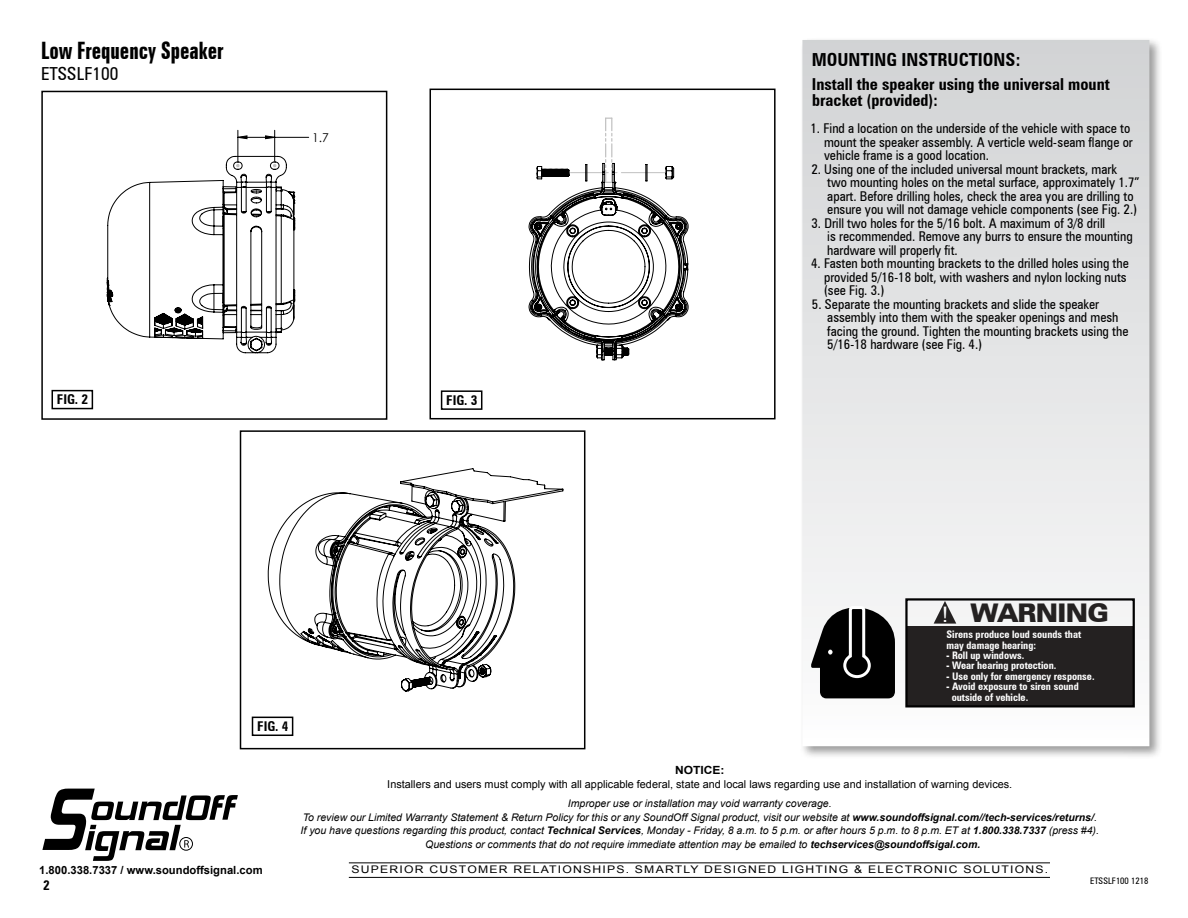
<style>
.page{position:relative;width:1188px;height:918px;background:#fff}
.page>*{position:absolute;margin:0;border:0;box-sizing:border-box;transform-origin:0 0}
.t1{font:900 expanded 25.8px "Zurich BT";color:#242121;scale:.85 1}
.t2{font:700 extra-condensed 24px "Zurich BT";color:#000;scale:.91 1}
.t3{font:700 condensed 18px "Zurich BT";color:#000}
.t4{font:condensed 18px "Zurich BT";color:#000}
.t5{font:700 condensed 16.5px/16.5px "Zurich BT";color:#000}
.t6{font:condensed 13.5px/13.5px "Zurich BT";color:#000}
.t7{font:700 condensed 13.5px "Zurich BT";color:#000}
.t8{font:12.15px "Century Gothic";color:#000}
.t9{font:700 11.25px "Arial";color:#000}
.t10{font:700 11.25px "Arial";color:#000;scale:1.07 1}
.t11{font:10.8px "Arial";color:#000}
.t12{font:italic 10.5px/13.5px "Arial";color:#000;text-align:center}
.t13{font:10.5px "Arial";letter-spacing:.1em;color:#000;scale:1.16 1}
.t14{font:700 condensed 10.35px/10.4px "Zurich BT";color:#fff}
.t15{font:condensed 9px "Zurich BT";color:#000}
.s1{font-family:"Arial";font-weight:400;font-stretch:normal;font-size:21.45px;color:#fff}
.s2{font-weight:700}
</style>
<div class="page">
<hr style="left:349px;top:877px;width:701px;height:1px;background:#000">
<hr style="left:349px;top:862px;width:701px;height:1px;background:#000">
<div style="left:799px;top:37px;width:364px;height:723px;background:#000;opacity:.4"></div>
<div style="left:802px;top:40px;width:347px;height:706px;background:linear-gradient(to bottom,#d1d3d4,#fcfcfc)"></div>
<hr style="left:243px;top:422px;width:1px;height:301px;background:#c0c0c0">
<hr style="left:243px;top:422px;width:335px;height:1px;background:#c0c0c0">
<hr style="left:664px;top:422px;width:1px;height:301px;background:#c0c0c0">
<hr style="left:243px;top:862px;width:335px;height:1px;background:#c0c0c0">
<svg style="left:42px;top:789px;width:202px;height:74px"></svg>
<svg style="left:267px;top:468px;width:297px;height:224px"></svg>
<div style="left:252px;top:717px;width:41px;height:19px;border:2px solid #000"></div>
<div style="left:240px;top:430px;width:345px;height:319px;border:2px solid #000"></div>
<div style="left:41px;top:91px;width:346px;height:329px;border:2px solid #000"></div>
<div style="left:430px;top:89px;width:346px;height:330px;border:2px solid #000"></div>
<hr style="left:274px;top:130px;width:1px;height:31px;background:#000">
<hr style="left:238px;top:130px;width:1px;height:31px;background:#000">
<hr style="left:275px;top:137px;width:34px;height:1px;background:#000">
<hr style="left:70px;top:93px;width:1px;height:301px;background:#c0c0c0">
<hr style="left:70px;top:93px;width:289px;height:1px;background:#c0c0c0">
<hr style="left:1023px;top:93px;width:1px;height:301px;background:#c0c0c0">
<hr style="left:70px;top:533px;width:289px;height:1px;background:#c0c0c0">
<svg style="left:237px;top:135px;width:38px;height:4px"></svg>
<svg style="left:106px;top:155px;width:190px;height:199px"></svg>
<hr style="left:474px;top:100px;width:1px;height:301px;background:#c0c0c0">
<hr style="left:474px;top:100px;width:272px;height:1px;background:#c0c0c0">
<hr style="left:1163px;top:100px;width:1px;height:301px;background:#c0c0c0">
<hr style="left:474px;top:540px;width:272px;height:1px;background:#c0c0c0">
<svg style="left:528px;top:118px;width:161px;height:243px"></svg>
<div style="left:52px;top:391px;width:40px;height:18px;background:#fff"></div>
<div style="left:52px;top:390px;width:41px;height:19px;border:2px solid #000"></div>
<div style="left:442px;top:391px;width:40px;height:18px;background:#fff"></div>
<div style="left:441px;top:390px;width:41px;height:20px;border:2px solid #000"></div>
<svg style="left:810px;top:593px;width:85px;height:105px"></svg>
<svg style="left:934px;top:601px;width:22px;height:23px"></svg>
<div style="left:906px;top:626px;width:228px;height:80px;background:#242121"></div>
<div style="left:905px;top:598px;width:230px;height:109px;border:2px solid #000"></div>
<h2 class="t2" style="left:41px;top:37px;width:202px">Low Frequency Speaker</h2>
<h3 class="t4" style="left:41px;top:62px;width:79px">ETSSLF100</h3>
<p class="t8" style="left:312px;top:129px;width:18px">1.7</p>
<p class="t7" style="left:57px;top:391px;width:33px">FIG. 2</p>
<p class="t7" style="left:446px;top:392px;width:33px">FIG. 3</p>
<p class="t7" style="left:257px;top:718px;width:33px">FIG. 4</p>
<h3 class="t3" style="left:812px;top:48px;width:210px">MOUNTING INSTRUCTIONS:</h3>
<p class="t5" style="left:812px;top:75px;width:299px">Install the speaker using the universal mount bracket (provided):</p>
<p class="t6" style="left:824px;top:121px;width:310px;text-indent:-14px">1. Find a location on the underside of the vehicle with space to mount the speaker assembly. A verticle weld-seam flange or vehicle frame is a good location.</p>
<p class="t6" style="left:827px;top:162px;width:314px;text-indent:-16px">2. Using one of the included universal mount brackets, mark two mounting holes on the metal surface, approximately 1.7” apart. Before drilling holes, check the area you are drilling to ensure you will not damage vehicle components (see Fig. 2.)</p>
<p class="t6" style="left:827px;top:216px;width:307px;text-indent:-16px">3. Drill two holes for the 5/16 bolt. A maximum of 3/8 drill<br>is recommended. Remove any burrs to ensure the mounting hardware will properly fit.</p>
<p class="t6" style="left:824px;top:256px;width:306px;text-indent:-13px">4. Fasten both mounting brackets to the drilled holes using the provided 5/16-18 bolt, with washers and nylon locking nuts (see Fig. 3.)</p>
<p class="t6" style="left:827px;top:297px;width:303px;text-indent:-15px">5. Separate the mounting brackets and slide the speaker assembly into them with the speaker openings and mesh facing the ground. Tighten the mounting brackets using the 5/16-18 hardware (see Fig. 4.)</p>
<p class="t8" style="left:925px;top:56px;width:31px">FIG 3</p>
<p class="t8" style="left:1033px;top:86px;width:11px">D</p>
<p class="t8" style="left:1033px;top:223px;width:11px">C</p>
<h1 class="t1" style="left:942px;top:597px;width:197px"><span class="s1">!</span> WARNING</h1>
<p class="t14" style="left:947px;top:629px;width:136px">Sirens produce loud sounds that may damage hearing:</p>
<p class="t14" style="left:947px;top:650px;width:79px">- Roll up windows.</p>
<p class="t14" style="left:947px;top:660px;width:111px">- Wear hearing protection.</p>
<p class="t14" style="left:947px;top:671px;width:150px">- Use only for emergency response.</p>
<p class="t14" style="left:952px;top:681px;width:129px;text-indent:-5px">- Avoid exposure to siren sound outside of vehicle.</p>
<p class="t10" style="left:675px;top:763px;width:48px">NOTICE:</p>
<p class="t11" style="left:387px;top:777px;width:626px">Installers and users must comply with all applicable federal, state and local laws regarding use and installation of warning devices.</p>
<p class="t12" style="left:301px;top:797px;width:800px">Improper use or installation may void warranty coverage.<br>To review our Limited Warranty Statement &amp; Return Policy for this or any SoundOff Signal product, visit our website at <span class="s2">www.soundoffsignal.com//tech-services/returns/</span>.<br>If you have questions regarding this product, contact <span class="s2">Technical Services</span>, Monday - Friday, 8 a.m. to 5 p.m. or after hours 5 p.m. to 8 p.m. ET at <span class="s2">1.800.338.7337</span> (press #4).<br>Questions or comments that do not require immediate attention may be emailed to <span class="s2">techservices@soundoffsigal.com.</span></p>
<p class="t13" style="left:352px;top:863px;width:602px">SUPERIOR CUSTOMER RELATIONSHIPS. SMARTLY DESIGNED LIGHTING &amp; ELECTRONIC SOLUTIONS.</p>
<p class="t8" style="left:674px;top:827px;width:10px">A</p>
<p class="t9" style="left:39px;top:863px;width:225px">1.800.338.7337 / www.soundoffsignal.com</p>
<p class="t8" style="left:126px;top:867px;width:8px">4</p>
<p class="t8" style="left:457px;top:867px;width:8px">2</p>
<p class="t8" style="left:622px;top:867px;width:8px">1</p>
<p class="t15" style="left:1090px;top:876px;width:60px">ETSSLF100 1218</p>
<p class="t7" style="left:43px;top:877px;width:8px">2</p>
</div>
